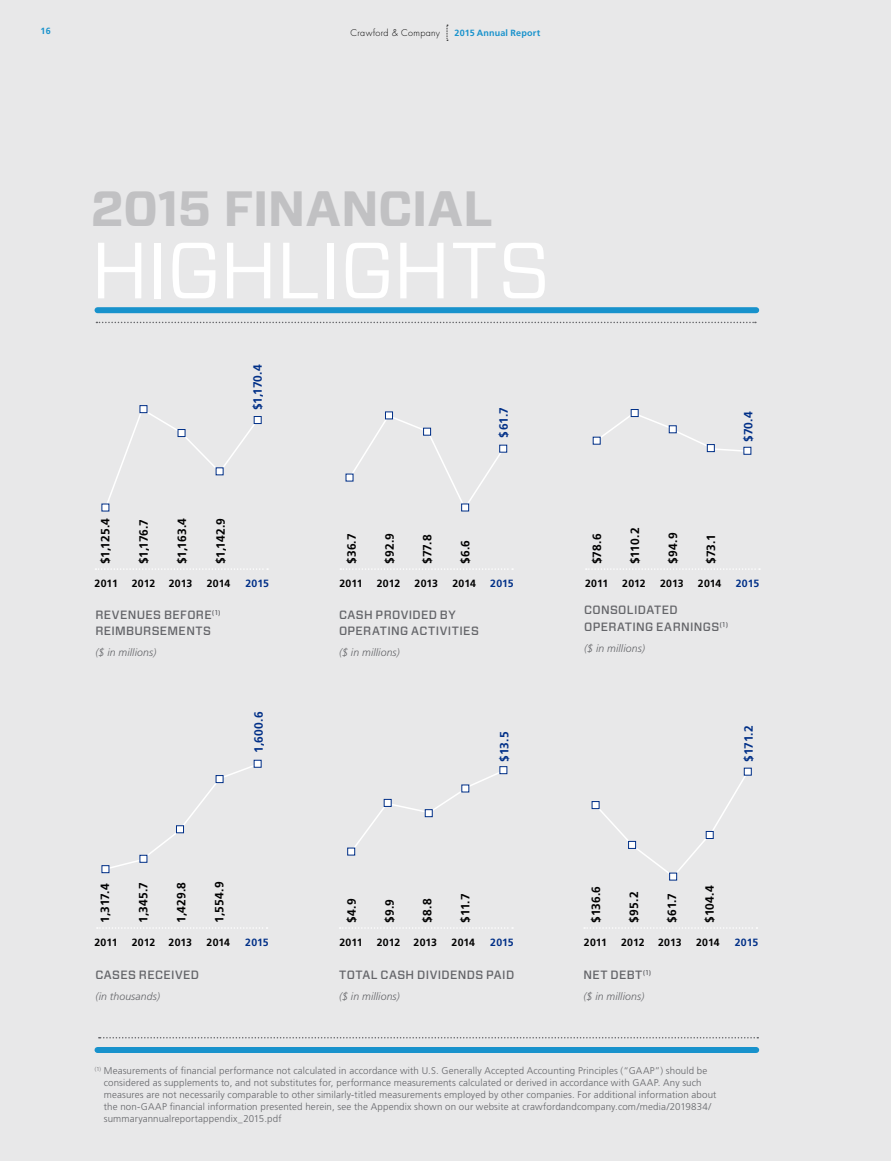
<style>
.page{position:relative;width:891px;height:1161px;background:#e8e8e9}
.page>*{position:absolute;margin:0;border:0;box-sizing:border-box;transform-origin:0 0}
.t1{font:79.5px "Forza";letter-spacing:-.025em;color:#fff}
.t2{font:700 49.5px "Forza";letter-spacing:-.005em;color:#c1c1c3}
.t3{font:500 12px/16.5px "Forza";letter-spacing:.03em;color:#646569}
.t4{font:700 12px "Frutiger";letter-spacing:.005em;color:#000}
.t5{font:700 12px "Frutiger";letter-spacing:-.01em;color:#002f87}
.t6{font:700 10.5px "Frutiger";letter-spacing:.005em;color:#000}
.t7{font:italic 300 10.5px "Frutiger";letter-spacing:.01em;color:#646569}
.t8{font:700 10.5px "Frutiger";letter-spacing:.005em;color:#002f87}
.t9{font:300 9.75px/12px "Frutiger";letter-spacing:.015em;color:#646569}
.t10{font:700 9px "Frutiger";letter-spacing:.02em;color:#1892cc}
.t11{font:300 9px "Futura";letter-spacing:.04em;color:#000}
</style>
<div class="page">
<div style="left:98px;top:307px;width:658px;height:6px;background:#1892cc"></div>
<svg style="left:96px;top:322px;width:660px;height:1px"></svg>
<div style="left:98px;top:1047px;width:658px;height:6px;background:#1892cc"></div>
<svg style="left:99px;top:1037px;width:659px;height:2px"></svg>
<svg style="left:102px;top:504px;width:7px;height:7px"></svg>
<svg style="left:104px;top:407px;width:155px;height:102px"></svg>
<div style="left:178px;top:429px;width:7px;height:8px;background:#fff;border:1px solid #002f87"></div>
<svg style="left:216px;top:467px;width:8px;height:8px"></svg>
<div style="left:254px;top:416px;width:8px;height:8px;background:#fff;border:1px solid #002f87"></div>
<svg style="left:95px;top:568px;width:173px;height:2px"></svg>
<svg style="left:595px;top:411px;width:154px;height:42px"></svg>
<svg style="left:593px;top:437px;width:8px;height:8px"></svg>
<div style="left:631px;top:409px;width:8px;height:8px;background:#fff;border:1px solid #002f87"></div>
<div style="left:669px;top:425px;width:8px;height:8px;background:#fff;border:1px solid #002f87"></div>
<div style="left:707px;top:444px;width:8px;height:8px;background:#fff;border:1px solid #002f87"></div>
<div style="left:744px;top:447px;width:7px;height:8px;background:#fff;border:1px solid #002f87"></div>
<svg style="left:586px;top:568px;width:174px;height:2px"></svg>
<svg style="left:97px;top:927px;width:171px;height:2px"></svg>
<svg style="left:109px;top:763px;width:145px;height:108px"></svg>
<div style="left:102px;top:865px;width:7px;height:8px;background:#fff;border:1px solid #002f87"></div>
<div style="left:140px;top:855px;width:7px;height:8px;background:#fff;border:1px solid #002f87"></div>
<div style="left:176px;top:825px;width:8px;height:8px;background:#fff;border:1px solid #002f87"></div>
<div style="left:216px;top:775px;width:7px;height:8px;background:#fff;border:1px solid #002f87"></div>
<div style="left:254px;top:760px;width:8px;height:8px;background:#fff;border:1px solid #002f87"></div>
<svg style="left:350px;top:769px;width:155px;height:84px"></svg>
<div style="left:347px;top:848px;width:8px;height:7px;background:#fff;border:1px solid #002f87"></div>
<div style="left:384px;top:799px;width:8px;height:8px;background:#fff;border:1px solid #002f87"></div>
<div style="left:425px;top:809px;width:8px;height:8px;background:#fff;border:1px solid #002f87"></div>
<svg style="left:461px;top:785px;width:8px;height:7px"></svg>
<div style="left:500px;top:766px;width:7px;height:8px;background:#fff;border:1px solid #002f87"></div>
<svg style="left:340px;top:927px;width:173px;height:2px"></svg>
<svg style="left:340px;top:568px;width:173px;height:2px"></svg>
<svg style="left:348px;top:417px;width:157px;height:92px"></svg>
<div style="left:346px;top:474px;width:7px;height:7px;background:#fff"></div>
<div style="left:385px;top:412px;width:8px;height:7px;background:#fff;border:1px solid #002f87"></div>
<div style="left:423px;top:428px;width:8px;height:8px;background:#fff;border:1px solid #002f87"></div>
<div style="left:461px;top:504px;width:8px;height:7px;background:#fff;border:1px solid #002f87"></div>
<div style="left:499px;top:445px;width:8px;height:8px;background:#fff;border:1px solid #002f87"></div>
<svg style="left:447px;top:25px;width:1px;height:16px"></svg>
<svg style="left:594px;top:770px;width:152px;height:108px"></svg>
<div style="left:592px;top:801px;width:7px;height:8px;background:#fff;border:1px solid #002f87"></div>
<div style="left:628px;top:841px;width:8px;height:8px;background:#fff;border:1px solid #002f87"></div>
<div style="left:669px;top:873px;width:8px;height:7px;background:#fff;border:1px solid #002f87"></div>
<div style="left:706px;top:831px;width:8px;height:8px;background:#fff;border:1px solid #002f87"></div>
<div style="left:744px;top:768px;width:8px;height:8px;background:#fff;border:1px solid #002f87"></div>
<svg style="left:584px;top:927px;width:173px;height:2px"></svg>
<p class="t10" style="left:40px;top:26px;width:12px">16</p>
<p class="t11" style="left:351px;top:27px;width:91px">Crawford &amp; Company</p>
<p class="t10" style="left:455px;top:28px;width:87px">2015 Annual Report</p>
<p class="t2" style="left:90px;top:176px;width:404px">2015 FINANCIAL</p>
<p class="t1" style="left:90px;top:217px;width:462px">HIGHLIGHTS</p>
<p class="t5" style="left:251px;top:410px;width:48px;rotate:-90deg">$1,170.4</p>
<p class="t4" style="left:98px;top:564px;width:48px;rotate:-90deg">$1,125.4</p>
<p class="t4" style="left:137px;top:564px;width:47px;rotate:-90deg">$1,176.7</p>
<p class="t4" style="left:175px;top:564px;width:48px;rotate:-90deg">$1,163.4</p>
<p class="t4" style="left:213px;top:564px;width:48px;rotate:-90deg">$1,142.9</p>
<p class="t6" style="left:95px;top:577px;width:25px">2011</p>
<p class="t6" style="left:132px;top:577px;width:25px">2012</p>
<p class="t6" style="left:169px;top:577px;width:25px">2013</p>
<p class="t6" style="left:207px;top:577px;width:25px">2014</p>
<p class="t8" style="left:245px;top:577px;width:25px">2015</p>
<p class="t3" style="left:95px;top:606px;width:127px">REVENUES BEFORE<sup>(1)<br></sup>REIMBURSEMENTS</p>
<p class="t7" style="left:95px;top:647px;width:62px">($ in millions)</p>
<p class="t5" style="left:251px;top:753px;width:43px;rotate:-90deg">1,600.6</p>
<p class="t5" style="left:497px;top:438px;width:32px;rotate:-90deg">$61.7</p>
<p class="t4" style="left:345px;top:564px;width:32px;rotate:-90deg">$36.7</p>
<p class="t4" style="left:382px;top:564px;width:33px;rotate:-90deg">$92.9</p>
<p class="t4" style="left:420px;top:564px;width:31px;rotate:-90deg">$77.8</p>
<p class="t4" style="left:458px;top:564px;width:26px;rotate:-90deg">$6.6</p>
<p class="t6" style="left:340px;top:577px;width:25px">2011</p>
<p class="t6" style="left:377px;top:577px;width:25px">2012</p>
<p class="t6" style="left:415px;top:577px;width:25px">2013</p>
<p class="t6" style="left:452px;top:577px;width:25px">2014</p>
<p class="t8" style="left:490px;top:577px;width:25px">2015</p>
<p class="t3" style="left:339px;top:606px;width:141px">CASH PROVIDED BY<br>OPERATING ACTIVITIES</p>
<p class="t7" style="left:339px;top:647px;width:62px">($ in millions)</p>
<p class="t5" style="left:497px;top:762px;width:32px;rotate:-90deg">$13.5</p>
<p class="t5" style="left:741px;top:442px;width:32px;rotate:-90deg">$70.4</p>
<p class="t4" style="left:590px;top:564px;width:32px;rotate:-90deg">$78.6</p>
<p class="t4" style="left:628px;top:564px;width:38px;rotate:-90deg">$110.2</p>
<p class="t4" style="left:666px;top:564px;width:33px;rotate:-90deg">$94.9</p>
<p class="t4" style="left:704px;top:564px;width:31px;rotate:-90deg">$73.1</p>
<p class="t6" style="left:585px;top:577px;width:25px">2011</p>
<p class="t6" style="left:622px;top:577px;width:25px">2012</p>
<p class="t6" style="left:660px;top:577px;width:25px">2013</p>
<p class="t6" style="left:698px;top:577px;width:25px">2014</p>
<p class="t8" style="left:736px;top:577px;width:25px">2015</p>
<p class="t3" style="left:584px;top:602px;width:146px">CONSOLIDATED<br>OPERATING EARNINGS<sup>(1)</sup></p>
<p class="t7" style="left:584px;top:642px;width:62px">($ in millions)</p>
<p class="t5" style="left:742px;top:762px;width:38px;rotate:-90deg">$171.2</p>
<p class="t4" style="left:98px;top:923px;width:41px;rotate:-90deg">1,317.4</p>
<p class="t4" style="left:136px;top:923px;width:43px;rotate:-90deg">1,345.7</p>
<p class="t4" style="left:174px;top:923px;width:43px;rotate:-90deg">1,429.8</p>
<p class="t4" style="left:212px;top:923px;width:43px;rotate:-90deg">1,554.9</p>
<p class="t4" style="left:345px;top:923px;width:26px;rotate:-90deg">$4.9</p>
<p class="t4" style="left:382px;top:923px;width:26px;rotate:-90deg">$9.9</p>
<p class="t4" style="left:420px;top:923px;width:26px;rotate:-90deg">$8.8</p>
<p class="t4" style="left:458px;top:923px;width:31px;rotate:-90deg">$11.7</p>
<p class="t4" style="left:589px;top:923px;width:38px;rotate:-90deg">$136.6</p>
<p class="t4" style="left:627px;top:923px;width:33px;rotate:-90deg">$95.2</p>
<p class="t4" style="left:665px;top:923px;width:32px;rotate:-90deg">$61.7</p>
<p class="t4" style="left:703px;top:923px;width:39px;rotate:-90deg">$104.4</p>
<p class="t6" style="left:94px;top:937px;width:25px">2011</p>
<p class="t6" style="left:132px;top:937px;width:25px">2012</p>
<p class="t6" style="left:169px;top:937px;width:25px">2013</p>
<p class="t6" style="left:207px;top:937px;width:25px">2014</p>
<p class="t8" style="left:245px;top:937px;width:25px">2015</p>
<p class="t6" style="left:340px;top:937px;width:25px">2011</p>
<p class="t6" style="left:377px;top:937px;width:25px">2012</p>
<p class="t6" style="left:414px;top:937px;width:25px">2013</p>
<p class="t6" style="left:452px;top:937px;width:25px">2014</p>
<p class="t8" style="left:490px;top:937px;width:25px">2015</p>
<p class="t6" style="left:584px;top:937px;width:25px">2011</p>
<p class="t6" style="left:621px;top:937px;width:25px">2012</p>
<p class="t6" style="left:658px;top:937px;width:25px">2013</p>
<p class="t6" style="left:696px;top:937px;width:25px">2014</p>
<p class="t8" style="left:735px;top:937px;width:25px">2015</p>
<p class="t3" style="left:95px;top:967px;width:105px">CASES RECEIVED</p>
<p class="t7" style="left:95px;top:990px;width:66px">(in thousands)</p>
<p class="t3" style="left:339px;top:967px;width:177px">TOTAL CASH DIVIDENDS PAID</p>
<p class="t7" style="left:339px;top:990px;width:62px">($ in millions)</p>
<p class="t3" style="left:583px;top:967px;width:69px">NET DEBT<sup>(1)</sup></p>
<p class="t7" style="left:583px;top:990px;width:62px">($ in millions)</p>
<p class="t9" style="left:104px;top:1065px;width:614px;text-indent:-9px"><sup>(1)</sup> Measurements of financial performance not calculated in accordance with U.S. Generally Accepted Accounting Principles (“GAAP”) should be considered as supplements to, and not substitutes for, performance measurements calculated or derived in accordance with GAAP. Any such measures are not necessarily comparable to other similarly-titled measurements employed by other companies. For additional information about the non-GAAP financial information presented herein, see the Appendix shown on our website at crawfordandcompany.com/media/2019834/ summaryannualreportappendix_2015.pdf</p>
</div>
